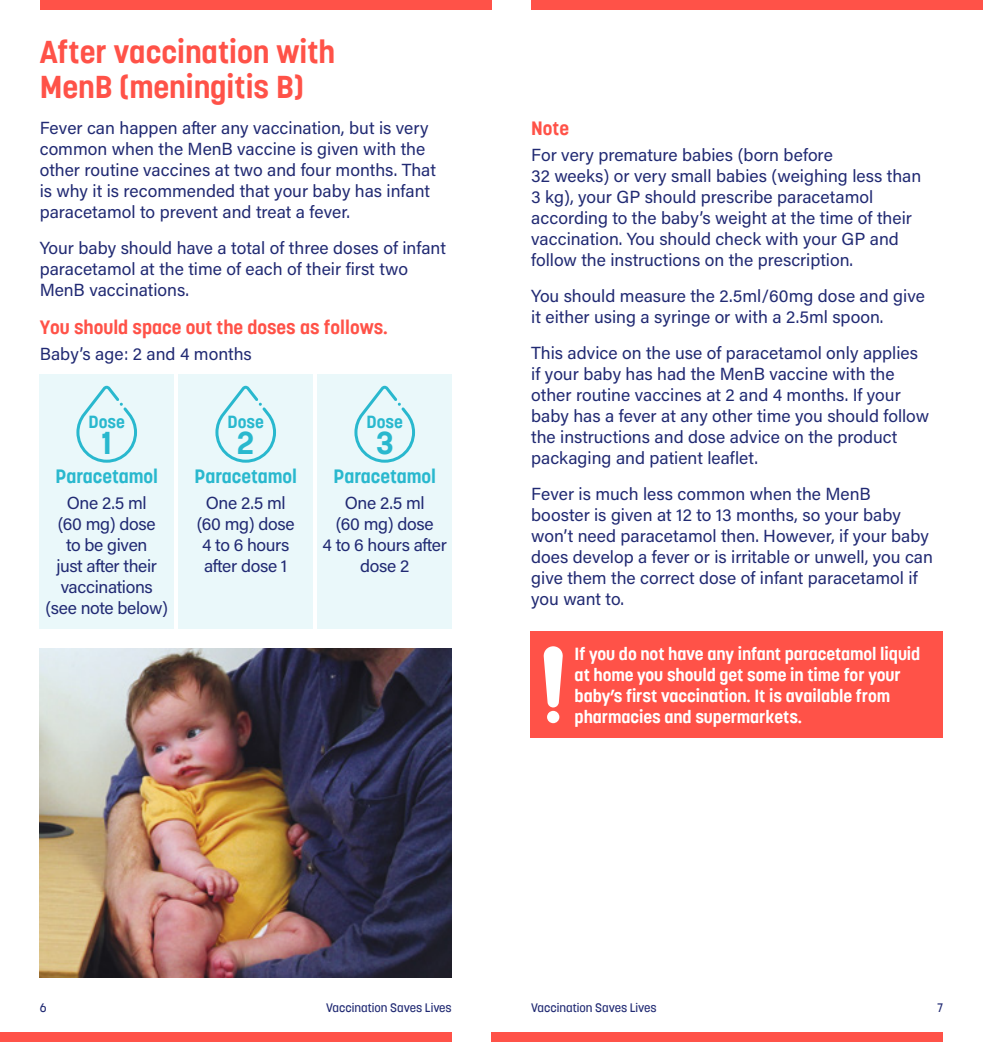
<style>
.page{position:relative;width:983px;height:1042px;background:#fff}
.page>*{position:absolute;margin:0;border:0;box-sizing:border-box;transform-origin:0 0}
.t1{font:700 31.5px/35px "Korolev W01";color:#ff5248}
.t2{font:700 31.5px "Korolev W01";color:#29b8ce}
.t3{font:700 19.25px "Korolev W01";color:#ff5248}
.t4{font:700 19.25px "Korolev W01";color:#29b8ce}
.t5{font:17.5px/21px "Acumin Pro";color:#212a73}
.t6{font:700 17.5px/21px "Korolev W01";letter-spacing:-.005em;color:#fff}
.t7{font:17.5px/21px "Acumin Pro";letter-spacing:-.02em;color:#212a73;text-align:center}
.t8{font:700 17.5px "Korolev W01";color:#29b8ce}
.t9{font:500 12.25px "Korolev W01";color:#212a73}
</style>
<div class="page">
<div style="left:317px;top:375px;width:134px;height:254px;background:#eaf8fa"></div>
<div style="left:179px;top:375px;width:134px;height:254px;background:#eaf8fa"></div>
<div style="left:40px;top:375px;width:134px;height:254px;background:#eaf8fa"></div>
<div style="left:530px;top:631px;width:411px;height:107px;background:#ff5248"></div>
<svg style="left:543px;top:646px;width:19px;height:61px"></svg>
<div style="left:547px;top:711px;width:12px;height:12px;background:#fff;border-radius:50%"></div>
<svg style="left:76px;top:386px;width:61px;height:77px"></svg>
<svg style="left:354px;top:386px;width:61px;height:77px"></svg>
<svg style="left:215px;top:386px;width:61px;height:77px"></svg>
<img style="left:40px;top:649px;width:411px;height:328px">
<div style="left:40px;top:0;width:451px;height:10px;background:#ff5248"></div>
<div style="left:0;top:1032px;width:451px;height:10px;background:#ff5248"></div>
<div style="left:531px;top:0;width:451px;height:10px;background:#ff5248"></div>
<div style="left:491px;top:1032px;width:452px;height:10px;background:#ff5248"></div>
<p class="t1" style="left:40px;top:34px;width:297px">After vaccination with<br>MenB (meningitis B)</p>
<p class="t5" style="left:40px;top:117px;width:397px">Fever can happen after any vaccination, but is very common when the MenB vaccine is given with the other routine vaccines at two and four months. That is why it is recommended that your baby has infant paracetamol to prevent and treat a fever.</p>
<p class="t5" style="left:40px;top:237px;width:407px">Your baby should have a total of three doses of infant paracetamol at the time of each of their first two<br>MenB vaccinations.</p>
<p class="t3" style="left:40px;top:316px;width:349px">You should space out the doses as follows.</p>
<p class="t5" style="left:40px;top:343px;width:213px">Baby’s age: 2 and 4 months</p>
<p class="t8" style="left:88px;top:411px;width:38px">Dose</p>
<p class="t2" style="left:102px;top:423px;width:12px">1</p>
<p class="t4" style="left:55px;top:465px;width:104px">Paracetamol</p>
<p class="t7" style="left:45px;top:492px;width:124px">One 2.5 ml<br>(60 mg) dose<br>to be given<br>just after their vaccinations (see note below)</p>
<p class="t8" style="left:227px;top:411px;width:38px">Dose</p>
<p class="t2" style="left:237px;top:423px;width:19px">2</p>
<p class="t4" style="left:194px;top:465px;width:104px">Paracetamol</p>
<p class="t7" style="left:197px;top:492px;width:99px">One 2.5 ml (60 mg) dose<br>4 to 6 hours after dose 1</p>
<p class="t8" style="left:366px;top:411px;width:38px">Dose</p>
<p class="t2" style="left:376px;top:423px;width:19px">3</p>
<p class="t4" style="left:333px;top:465px;width:104px">Paracetamol</p>
<p class="t7" style="left:322px;top:492px;width:126px">One 2.5 ml<br>(60 mg) dose<br>4 to 6 hours after dose 2</p>
<p class="t3" style="left:531px;top:116px;width:39px">Note</p>
<p class="t5" style="left:531px;top:143px;width:391px">For very premature babies (born before<br>32 weeks) or very small babies (weighing less than 3 kg), your GP should prescribe paracetamol according to the baby’s weight at the time of their vaccination. You should check with your GP and follow the instructions on the prescription.</p>
<p class="t5" style="left:531px;top:284px;width:395px">You should measure the 2.5ml/60mg dose and give it either using a syringe or with a 2.5ml spoon.</p>
<p class="t5" style="left:531px;top:341px;width:399px">This advice on the use of paracetamol only applies if your baby has had the MenB vaccine with the other routine vaccines at 2 and 4 months. If your baby has a fever at any other time you should follow the instructions and dose advice on the product packaging and patient leaflet.</p>
<p class="t5" style="left:531px;top:482px;width:403px">Fever is much less common when the MenB booster is given at 12 to 13 months, so your baby won’t need paracetamol then. However, if your baby does develop a fever or is irritable or unwell, you can give them the correct dose of infant paracetamol if you want to.</p>
<p class="t6" style="left:574px;top:642px;width:347px">If you do not have any infant paracetamol liquid at home you should get some in time for your baby’s first vaccination. It is available from pharmacies and supermarkets.</p>
<p class="t9" style="left:40px;top:1000px;width:8px">6</p>
<p class="t9" style="left:326px;top:1000px;width:127px">Vaccination Saves Lives</p>
<p class="t9" style="left:531px;top:1000px;width:127px">Vaccination Saves Lives</p>
<p class="t9" style="left:936px;top:1000px;width:8px">7</p>
</div>
